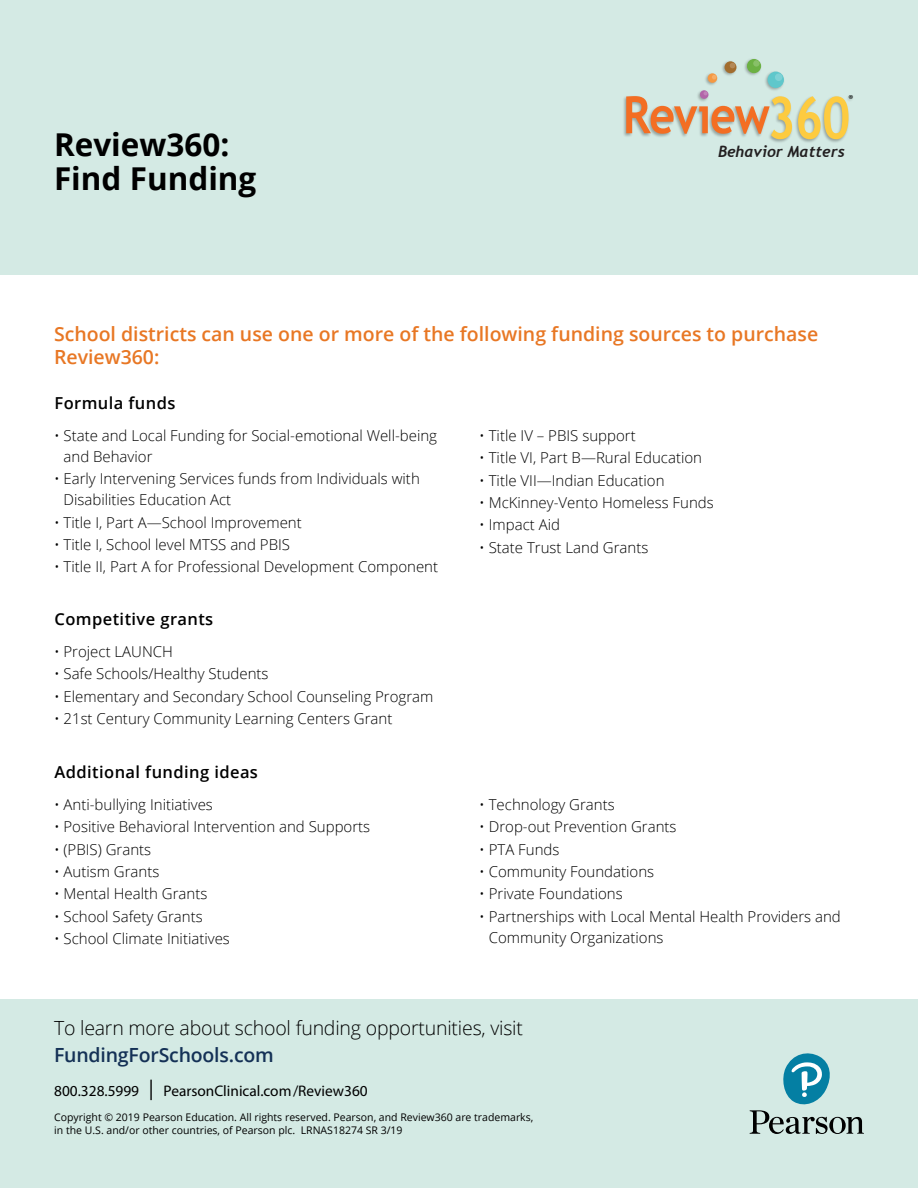
<style>
.page{position:relative;width:918px;height:1188px;background:#fff}
.page>*{position:absolute;margin:0;border:0;box-sizing:border-box;transform-origin:0 0}
.t1{font:700 31.5px/34.5px "Open Sans";color:#000}
.t2{font:600 19.5px/23.4px "Open Sans";color:#e87724}
.t3{font:300 19.5px "Open Sans";letter-spacing:-.01em;color:#000}
.t4{font:600 19.5px "Open Sans";letter-spacing:-.01em;color:#143156}
.t5{font:600 16.5px "Open Sans";letter-spacing:.025em;color:#000}
.t6{font:italic 700 15.45px "Trebuchet";color:#221f20}
.t7{font:15.3px "Myriad Pro";color:#000}
.t8{font:300 15px/21px "Open Sans";color:#000}
.t9{font:11.7px "Myriad Pro";color:#000}
.t10{font:10.5px/12.6px "Open Sans";color:#000}
.s1{font-size:20.4px}
</style>
<div class="page">
<div style="left:0;top:0;width:918px;height:274px;background:#d4eae4"></div>
<img style="left:623px;top:59px;width:229px;height:84px">
<svg style="left:798px;top:96px;width:51px;height:43px"></svg>
<div style="left:708px;top:73px;width:9px;height:10px;background:#f59943;border-radius:50%"></div>
<div style="left:725px;top:61px;width:11px;height:12px;background:#a26d2e;border-radius:50%"></div>
<div style="left:747px;top:59px;width:14px;height:14px;background:#6cb144;border-radius:50%"></div>
<div style="left:768px;top:72px;width:16px;height:16px;background:#5fc7cb;border-radius:50%"></div>
<svg style="left:626px;top:91px;width:166px;height:48px"></svg>
<svg style="left:712px;top:75px;width:4px;height:4px"></svg>
<svg style="left:730px;top:63px;width:5px;height:5px"></svg>
<div style="left:753px;top:60px;width:7px;height:7px;background:#88c068;border-radius:50%"></div>
<div style="left:775px;top:74px;width:7px;height:7px;background:#7ed1d5;border-radius:50%"></div>
<div style="left:0;top:999px;width:918px;height:189px;background:#d4eae4"></div>
<svg style="left:750px;top:1053px;width:114px;height:81px"></svg>
<h1 class="t1" style="left:54px;top:126px;width:204px">Review360:<br>Find Funding</h1>
<p class="t9" style="left:849px;top:92px;width:6px">®</p>
<p class="t6" style="left:718px;top:142px;width:128px">Behavior Matters</p>
<h2 class="t2" style="left:54px;top:322px;width:766px">School districts can use one or more of the following funding sources to purchase<br>Review360:</h2>
<p class="t5" style="left:55px;top:391px;width:122px">Formula funds</p>
<p class="t8" style="left:64px;top:424px;width:375px;text-indent:-10px">• State and Local Funding for Social-emotional Well-being and Behavior</p>
<p class="t8" style="left:64px;top:468px;width:358px;text-indent:-10px">• Early Intervening Services funds from Individuals with<br>Disabilities Education Act</p>
<p class="t8" style="left:54px;top:511px;width:249px">• Title I, Part A—School Improvement</p>
<p class="t8" style="left:54px;top:534px;width:238px">• Title I, School level MTSS and PBIS</p>
<p class="t8" style="left:54px;top:556px;width:386px">• Title II, Part A for Professional Development Component</p>
<p class="t5" style="left:55px;top:607px;width:160px">Competitive grants</p>
<p class="t8" style="left:54px;top:641px;width:121px">• Project LAUNCH</p>
<p class="t8" style="left:54px;top:663px;width:216px">• Safe Schools/Healthy Students</p>
<p class="t8" style="left:54px;top:685px;width:381px">• Elementary and Secondary School Counseling Program</p>
<p class="t8" style="left:54px;top:708px;width:340px">• 21st Century Community Learning Centers Grant</p>
<p class="t5" style="left:55px;top:760px;width:205px">Additional funding ideas</p>
<p class="t8" style="left:54px;top:794px;width:160px">• Anti-bullying Initiatives</p>
<p class="t8" style="left:54px;top:816px;width:318px">• Positive Behavioral Intervention and Supports</p>
<p class="t8" style="left:54px;top:838px;width:99px">• (PBIS) Grants</p>
<p class="t8" style="left:54px;top:861px;width:107px">• Autism Grants</p>
<p class="t8" style="left:54px;top:883px;width:155px">• Mental Health Grants</p>
<p class="t8" style="left:54px;top:905px;width:150px">• School Safety Grants</p>
<p class="t8" style="left:54px;top:928px;width:177px">• School Climate Initiatives</p>
<p class="t8" style="left:479px;top:424px;width:158px">• Title IV – PBIS support</p>
<p class="t8" style="left:479px;top:447px;width:224px">• Title VI, Part B—Rural Education</p>
<p class="t8" style="left:479px;top:469px;width:187px">• Title VII—Indian Education</p>
<p class="t8" style="left:479px;top:492px;width:236px">• McKinney-Vento Homeless Funds</p>
<p class="t8" style="left:479px;top:514px;width:82px">• Impact Aid</p>
<p class="t8" style="left:479px;top:536px;width:171px">• State Trust Land Grants</p>
<p class="t8" style="left:479px;top:794px;width:137px">• Technology Grants</p>
<p class="t8" style="left:479px;top:816px;width:199px">• Drop-out Prevention Grants</p>
<p class="t8" style="left:479px;top:838px;width:82px">• PTA Funds</p>
<p class="t8" style="left:479px;top:861px;width:176px">• Community Foundations</p>
<p class="t8" style="left:479px;top:883px;width:145px">• Private Foundations</p>
<p class="t8" style="left:489px;top:905px;width:354px;text-indent:-10px">• Partnerships with Local Mental Health Providers and<br>Community Organizations</p>
<h2 class="t3" style="left:54px;top:1015px;width:471px">To learn more about school funding opportunities, visit</h2>
<h2 class="t4" style="left:54px;top:1042px;width:221px">FundingForSchools.com</h2>
<p class="t7" style="left:54px;top:1082px;width:315px">800.328.5999 <span class="s1">|</span> PearsonClinical.com/Review360</p>
<p class="t10" style="left:54px;top:1111px;width:481px">Copyright © 2019 Pearson Education. All rights reserved. Pearson, and Review360 are trademarks, in the U.S. and/or other countries, of Pearson plc. LRNAS18274 SR 3/19</p>
</div>
